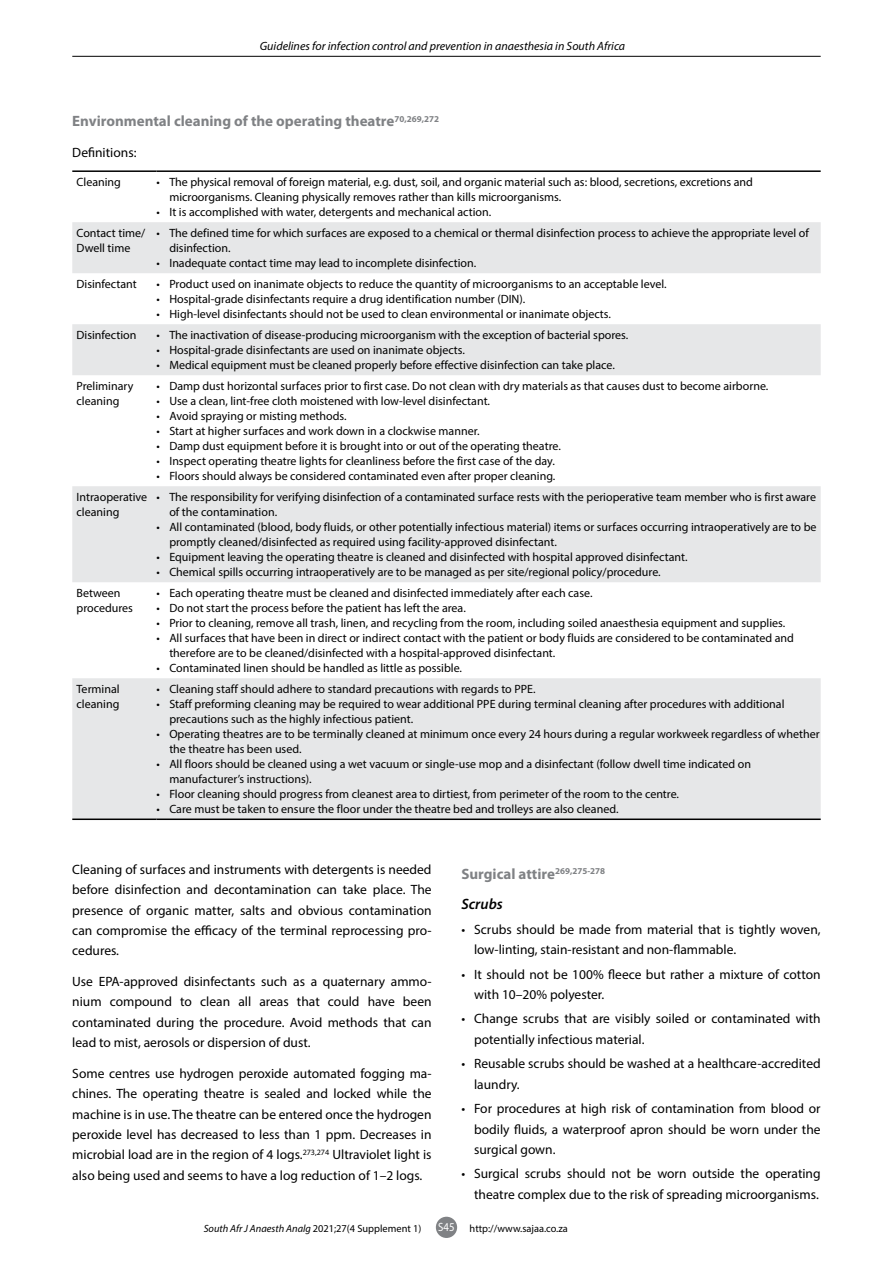
<style>
.page{position:relative;width:893px;height:1263px;background:#fff}
.page>*{position:absolute;margin:0;border:0;box-sizing:border-box;transform-origin:0 0}
.t1{font:700 15px/30.6px "Myriad Pro";color:#808285}
.t2{font:13.5px/20.2px "Myriad Pro";color:#000;text-align:justify}
.t3{font:12px/15px "Myriad Pro";color:#000}
.t4{font:italic 12px "Myriad Pro";color:#000}
.t5{font:12px "Myriad Pro";color:#fff;scale:.9 1}
.t6{font:italic 10.5px "Myriad Pro";color:#000}
.t7{font:10.5px "Myriad Pro";color:#000}
.s1{font-weight:600;font-style:italic;color:#000}
.s2{font-style:normal}
</style>
<div class="page">
<div style="left:436px;top:1217px;width:21px;height:21px;background:#808285;border-radius:50%"></div>
<hr style="left:72px;top:56px;width:749px;height:1px;background:#000">
<svg style="left:72px;top:222px;width:749px;height:596px;fill:#e6e7e8"></svg>
<hr style="left:72px;top:170px;width:85px;height:2px;background:#000">
<hr style="left:157px;top:170px;width:664px;height:2px;background:#000">
<hr style="left:72px;top:818px;width:85px;height:2px;background:#000">
<hr style="left:157px;top:818px;width:664px;height:2px;background:#000">
<p class="t4" style="left:260px;top:38px;width:367px">Guidelines for infection control and prevention in anaesthesia in South Africa</p>
<p class="t1" style="left:72px;top:105px;width:368px">Environmental cleaning of the operating theatre<sup>70,269,272</sup></p>
<p class="t2" style="left:72px;top:142px;width:66px">Definitions:</p>
<p class="t3" style="left:77px;top:174px;width:46px">Cleaning</p>
<p class="t3" style="left:169px;top:174px;width:585px;text-indent:-13px">• The physical removal of foreign material, e.g. dust, soil, and organic material such as: blood, secretions, excretions and microorganisms. Cleaning physically removes rather than kills microorganisms.</p>
<p class="t3" style="left:157px;top:204px;width:336px">• It is accomplished with water, detergents and mechanical action.</p>
<p class="t3" style="left:77px;top:225px;width:70px">Contact time/<br>Dwell time</p>
<p class="t3" style="left:169px;top:225px;width:641px;text-indent:-13px">• The defined time for which surfaces are exposed to a chemical or thermal disinfection process to achieve the appropriate level of disinfection.</p>
<p class="t3" style="left:157px;top:255px;width:321px">• Inadequate contact time may lead to incomplete disinfection.</p>
<p class="t3" style="left:77px;top:276px;width:62px">Disinfectant</p>
<p class="t3" style="left:157px;top:276px;width:511px">• Product used on inanimate objects to reduce the quantity of microorganisms to an acceptable level.</p>
<p class="t3" style="left:157px;top:291px;width:370px">• Hospital-grade disinfectants require a drug identification number (DIN).</p>
<p class="t3" style="left:157px;top:306px;width:456px">• High-level disinfectants should not be used to clean environmental or inanimate objects.</p>
<p class="t3" style="left:77px;top:327px;width:61px">Disinfection</p>
<p class="t3" style="left:157px;top:327px;width:473px">• The inactivation of disease-producing microorganism with the exception of bacterial spores.</p>
<p class="t3" style="left:157px;top:342px;width:310px">• Hospital-grade disinfectants are used on inanimate objects.</p>
<p class="t3" style="left:157px;top:357px;width:460px">• Medical equipment must be cleaned properly before effective disinfection can take place.</p>
<p class="t3" style="left:77px;top:378px;width:58px">Preliminary cleaning</p>
<p class="t3" style="left:157px;top:378px;width:613px">• Damp dust horizontal surfaces prior to first case. Do not clean with dry materials as that causes dust to become airborne.</p>
<p class="t3" style="left:157px;top:393px;width:335px">• Use a clean, lint-free cloth moistened with low-level disinfectant.</p>
<p class="t3" style="left:157px;top:408px;width:192px">• Avoid spraying or misting methods.</p>
<p class="t3" style="left:157px;top:423px;width:324px">• Start at higher surfaces and work down in a clockwise manner.</p>
<p class="t3" style="left:157px;top:438px;width:406px">• Damp dust equipment before it is brought into or out of the operating theatre.</p>
<p class="t3" style="left:157px;top:453px;width:400px">• Inspect operating theatre lights for cleanliness before the first case of the day.</p>
<p class="t3" style="left:157px;top:468px;width:400px">• Floors should always be considered contaminated even after proper cleaning.</p>
<p class="t3" style="left:77px;top:489px;width:72px">Intraoperative cleaning</p>
<p class="t3" style="left:169px;top:489px;width:648px;text-indent:-13px">• The responsibility for verifying disinfection of a contaminated surface rests with the perioperative team member who is first aware of the contamination.</p>
<p class="t3" style="left:169px;top:519px;width:649px;text-indent:-13px">• All contaminated (blood, body fluids, or other potentially infectious material) items or surfaces occurring intraoperatively are to be promptly cleaned/disinfected as required using facility-approved disinfectant.</p>
<p class="t3" style="left:157px;top:549px;width:532px">• Equipment leaving the operating theatre is cleaned and disinfected with hospital approved disinfectant.</p>
<p class="t3" style="left:157px;top:564px;width:506px">• Chemical spills occurring intraoperatively are to be managed as per site/regional policy/procedure.</p>
<p class="t3" style="left:77px;top:585px;width:58px">Between procedures</p>
<p class="t3" style="left:157px;top:585px;width:437px">• Each operating theatre must be cleaned and disinfected immediately after each case.</p>
<p class="t3" style="left:157px;top:600px;width:311px">• Do not start the process before the patient has left the area.</p>
<p class="t3" style="left:157px;top:615px;width:630px">• Prior to cleaning, remove all trash, linen, and recycling from the room, including soiled anaesthesia equipment and supplies.</p>
<p class="t3" style="left:169px;top:630px;width:626px;text-indent:-13px">• All surfaces that have been in direct or indirect contact with the patient or body fluids are considered to be contaminated and therefore are to be cleaned/disinfected with a hospital-approved disinfectant.</p>
<p class="t3" style="left:157px;top:660px;width:307px">• Contaminated linen should be handled as little as possible.</p>
<p class="t3" style="left:77px;top:681px;width:45px">Terminal cleaning</p>
<p class="t3" style="left:157px;top:681px;width:380px">• Cleaning staff should adhere to standard precautions with regards to PPE.</p>
<p class="t3" style="left:169px;top:696px;width:617px;text-indent:-13px">• Staff preforming cleaning may be required to wear additional PPE during terminal cleaning after procedures with additional precautions such as the highly infectious patient.</p>
<p class="t3" style="left:169px;top:726px;width:652px;text-indent:-13px">• Operating theatres are to be terminally cleaned at minimum once every 24 hours during a regular workweek regardless of whether the theatre has been used.</p>
<p class="t3" style="left:169px;top:756px;width:583px;text-indent:-13px">• All floors should be cleaned using a wet vacuum or single-use mop and a disinfectant (follow dwell time indicated on manufacturer’s instructions).</p>
<p class="t3" style="left:157px;top:786px;width:524px">• Floor cleaning should progress from cleanest area to dirtiest, from perimeter of the room to the centre.</p>
<p class="t3" style="left:157px;top:801px;width:463px">• Care must be taken to ensure the floor under the theatre bed and trolleys are also cleaned.</p>
<p class="t2" style="left:72px;top:859px;width:361px">Cleaning of surfaces and instruments with detergents is needed before disinfection and decontamination can take place. The presence of organic matter, salts and obvious contamination can compromise the efficacy of the terminal reprocessing pro&shy;cedures.</p>
<p class="t2" style="left:72px;top:971px;width:361px">Use EPA-approved disinfectants such as a quaternary ammo&shy;nium compound to clean all areas that could have been contaminated during the procedure. Avoid methods that can lead to mist, aerosols or dispersion of dust.</p>
<p class="t2" style="left:72px;top:1063px;width:361px">Some centres use hydrogen peroxide automated fogging ma&shy;chines. The operating theatre is sealed and locked while the machine is in use. The theatre can be entered once the hydrogen peroxide level has decreased to less than 1 ppm. Decreases in microbial load are in the region of 4 logs.<sup>273,274</sup> Ultraviolet light is also being used and seems to have a log reduction of 1–2 logs.</p>
<p class="t1" style="left:461px;top:858px;width:145px">Surgical attire<sup>269,275-278<br></sup><span class="s1">Scrubs</span></p>
<p class="t2" style="left:474px;top:919px;width:348px;text-indent:-13px">• Scrubs should be made from material that is tightly woven, low-linting, stain-resistant and non-flammable.</p>
<p class="t2" style="left:474px;top:964px;width:348px;text-indent:-13px">• It should not be 100% fleece but rather a mixture of cotton with 10–20% polyester.</p>
<p class="t2" style="left:474px;top:1008px;width:348px;text-indent:-13px">• Change scrubs that are visibly soiled or contaminated with potentially infectious material.</p>
<p class="t2" style="left:474px;top:1053px;width:348px;text-indent:-13px">• Reusable scrubs should be washed at a healthcare-accredited laundry.</p>
<p class="t2" style="left:474px;top:1098px;width:348px;text-indent:-13px">• For procedures at high risk of contamination from blood or bodily fluids, a waterproof apron should be worn under the surgical gown.</p>
<p class="t2" style="left:461px;top:1163px;width:361px;text-align:right">• Surgical scrubs should not be worn outside the operating theatre complex due to the risk of spreading microorganisms.</p>
<p class="t5" style="left:438px;top:1220px;width:20px">S45</p>
<p class="t6" style="left:204px;top:1221px;width:219px">South Afr J Anaesth Analg <span class="s2">2021;27(4 Supplement 1)</span></p>
<p class="t7" style="left:470px;top:1221px;width:100px">http://www.sajaa.co.za</p>
</div>
